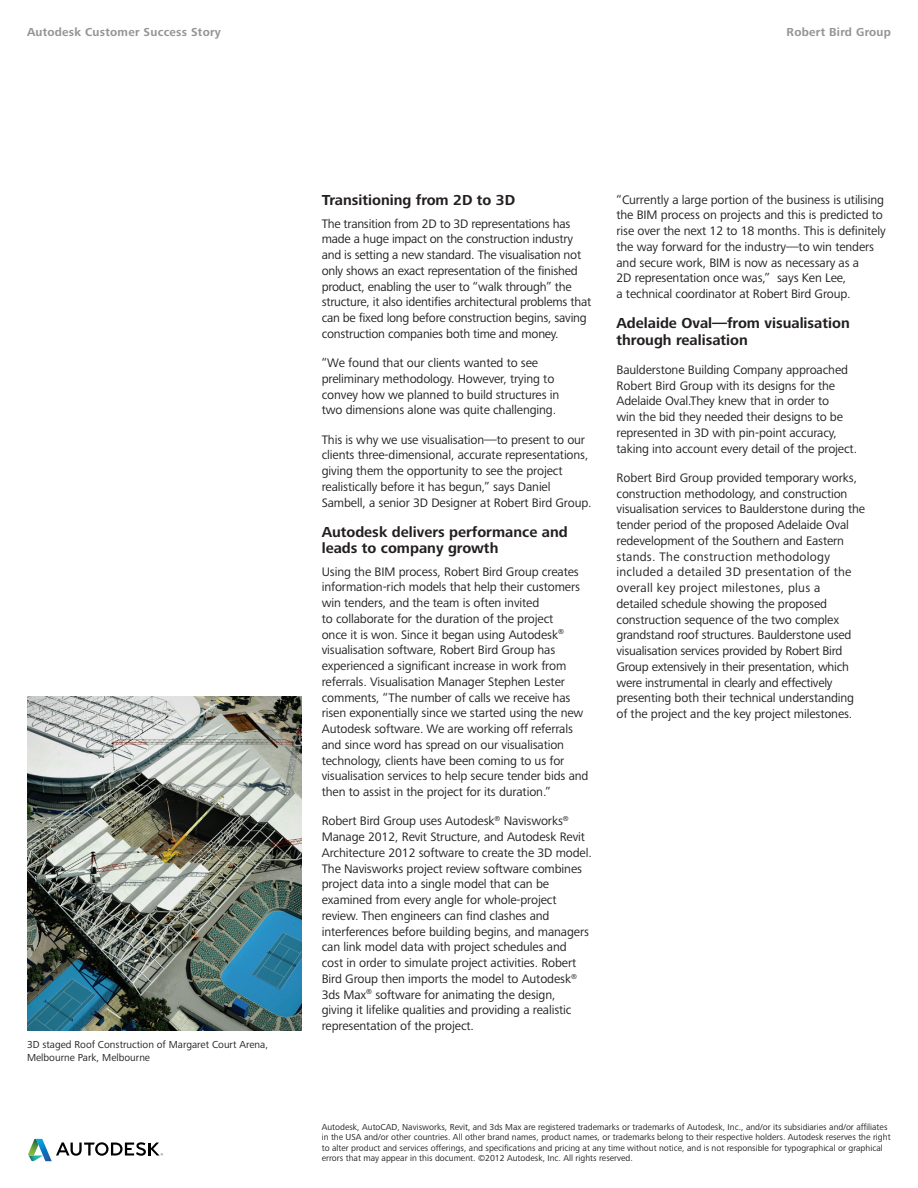
<style>
.page{position:relative;width:918px;height:1188px;background:#fff}
.page>*{position:absolute;margin:0;border:0;box-sizing:border-box;transform-origin:0 0}
.Body_Heads{font:700 15px/16.5px "Frutiger Next LTW1 G";color:#231f20}
.body_8_5_10_5{font:700 15px/16.5px "Frutiger Next LTW1 G";color:#231f20}
.body_8_5_10_5-2{font:12.75px/15.8px "Frutiger Next LTW1 G";letter-spacing:-.01em;color:#231f20}
.top_left_running_hea{font:700 12px "Frutiger Next LTW1 G";letter-spacing:.02em;color:#939598}
.top_right_running_he{font:700 12px "Frutiger Next LTW1 G";letter-spacing:.02em;color:#939598}
.t1{font:10.5px/13.5px "Frutiger Next LTW1 G";color:#231f20}
.t2{font:9px/10.5px "Frutiger Next LTW1 G";color:#231f20}
</style>
<div class="page">
<svg style="left:28px;top:1139px;width:135px;height:22px"></svg>
<img style="left:27px;top:696px;width:275px;height:335px">
<p class="top_left_running_hea" style="left:27px;top:25px;width:195px">Autodesk Customer Success Story</p>
<p class="top_right_running_he" style="left:787px;top:25px;width:106px">Robert Bird Group</p>
<p class="t1" style="left:27px;top:1038px;width:243px">3D staged Roof Construction of Margaret Court Arena,<br>Melbourne Park, Melbourne</p>
<p class="Body_Heads" style="left:322px;top:192px;width:195px">Transitioning from 2D to 3D</p>
<p class="body_8_5_10_5-2" style="left:322px;top:216px;width:271px">The transition from 2D to 3D representations has made a huge impact on the construction industry and is setting a new standard. The visualisation not only shows an exact representation of the finished product, enabling the user to “walk through” the structure, it also identifies architectural problems that can be fixed long before construction begins, saving construction companies both time and money.</p>
<p class="body_8_5_10_5-2" style="left:322px;top:355px;width:239px">“We found that our clients wanted to see preliminary methodology. However, trying to convey how we planned to build structures in two dimensions alone was quite challenging.</p>
<p class="body_8_5_10_5-2" style="left:322px;top:432px;width:271px">This is why we use visualisation—to present to our clients three-dimensional, accurate representations, giving them the opportunity to see the project realistically before it has begun,” says Daniel Sambell, a senior 3D Designer at Robert Bird Group.</p>
<p class="Body_Heads" style="left:322px;top:524px;width:248px">Autodesk delivers performance and leads to company growth</p>
<p class="body_8_5_10_5-2" style="left:322px;top:564px;width:268px">Using the BIM process, Robert Bird Group creates information-rich models that help their customers win tenders, and the team is often invited<br>to collaborate for the duration of the project<br>once it is won. Since it began using Autodesk<sup>® </sup>visualisation software, Robert Bird Group has experienced a significant increase in work from referrals. Visualisation Manager Stephen Lester comments, “The number of calls we receive has risen exponentially since we started using the new Autodesk software. We are working off referrals and since word has spread on our visualisation technology, clients have been coming to us for visualisation services to help secure tender bids and then to assist in the project for its duration.”</p>
<p class="body_8_5_10_5-2" style="left:322px;top:814px;width:272px">Robert Bird Group uses Autodesk<sup>®</sup> Navisworks<sup>® </sup>Manage 2012, Revit Structure, and Autodesk Revit Architecture 2012 software to create the 3D model.<br>The Navisworks project review software combines project data into a single model that can be examined from every angle for whole-project review. Then engineers can find clashes and interferences before building begins, and managers can link model data with project schedules and<br>cost in order to simulate project activities. Robert Bird Group then imports the model to Autodesk<sup>® </sup>3ds Max<sup>®</sup> software for animating the design,<br>giving it lifelike qualities and providing a realistic representation of the project.</p>
<p class="body_8_5_10_5-2" style="left:616px;top:192px;width:271px">“Currently a large portion of the business is utilising the BIM process on projects and this is predicted to rise over the next 12 to 18 months. This is definitely the way forward for the industry—to win tenders and secure work, BIM is now as necessary as a<br>2D representation once was,” says Ken Lee,<br>a technical coordinator at Robert Bird Group.</p>
<p class="body_8_5_10_5" style="left:616px;top:315px;width:235px">Adelaide Oval—from visualisation through realisation</p>
<p class="body_8_5_10_5-2" style="left:616px;top:362px;width:242px">Baulderstone Building Company approached Robert Bird Group with its designs for the Adelaide Oval.They knew that in order to<br>win the bid they needed their designs to be represented in 3D with pin-point accuracy, taking into account every detail of the project.</p>
<p class="body_8_5_10_5-2" style="left:616px;top:470px;width:250px">Robert Bird Group provided temporary works, construction methodology, and construction visualisation services to Baulderstone during the tender period of the proposed Adelaide Oval redevelopment of the Southern and Eastern stands. The construction methodology included a detailed 3D presentation of the overall key project milestones, plus a detailed schedule showing the proposed construction sequence of the two complex grandstand roof structures. Baulderstone used visualisation services provided by Robert Bird Group extensively in their presentation, which were instrumental in clearly and effectively presenting both their technical understanding of the project and the key project milestones.</p>
<p class="t2" style="left:322px;top:1122px;width:570px">Autodesk, AutoCAD, Navisworks, Revit, and 3ds Max are registered trademarks or trademarks of Autodesk, Inc., and/or its subsidiaries and/or affiliates in the USA and/or other countries. All other brand names, product names, or trademarks belong to their respective holders. Autodesk reserves the right to alter product and services offerings, and specifications and pricing at any time without notice, and is not responsible for typographical or graphical errors that may appear in this document. ©2012 Autodesk, Inc. All rights reserved.</p>
</div>
